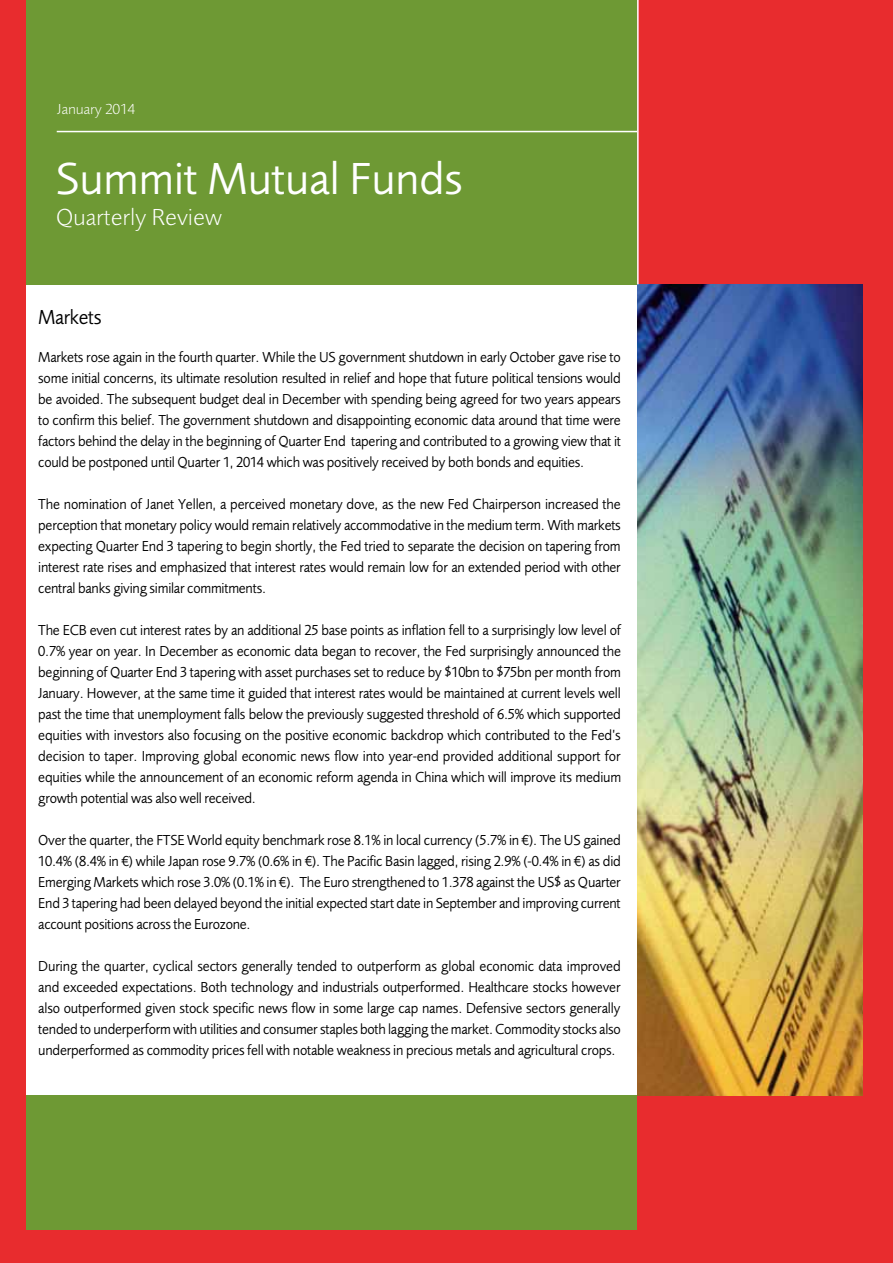
<style>
.page{position:relative;width:893px;height:1263px;background:#fff}
.page>*{position:absolute;margin:0;border:0;box-sizing:border-box;transform-origin:0 0}
.t1{font:46.5px "Foundry Sans";color:#fff}
.t2{font:300 24px "Foundry Sans";color:#fff}
.t3{font:21px "Foundry Sans";letter-spacing:-.015em;color:#000;scale:.95 1}
.t4{font:15px/21px "Foundry Sans";letter-spacing:-.015em;color:#000;text-align:justify;scale:.95 1}
.t5{font:300 15px "Foundry Sans";color:#fff}
</style>
<div class="page">
<div style="left:26px;top:0;width:612px;height:284px;background:#6e9934"></div>
<div style="left:26px;top:1095px;width:612px;height:136px;background:#6e9934"></div>
<hr style="left:57px;top:131px;width:581px;height:1px;background:#fff">
<div style="left:638px;top:0;width:255px;height:284px;background:#e82c2e"></div>
<div style="left:0;top:0;width:26px;height:1263px;background:#e82c2e"></div>
<div style="left:862px;top:239px;width:31px;height:913px;background:#e82c2e"></div>
<div style="left:638px;top:1095px;width:255px;height:164px;background:#e82c2e"></div>
<div style="left:9px;top:1231px;width:884px;height:32px;background:#e82c2e"></div>
<img style="left:638px;top:284px;width:224px;height:811px">
<hr style="left:637px;top:0;width:2px;height:284px;background:#fff">
<p class="t5" style="left:57px;top:101px;width:80px">January 2014</p>
<h1 class="t1" style="left:56px;top:153px;width:409px">Summit Mutual Funds</h1>
<h2 class="t2" style="left:56px;top:204px;width:167px">Quarterly Review</h2>
<h3 class="t3" style="left:38px;top:306px;width:68px">Markets</h3>
<p class="t4" style="left:38px;top:347px;width:615px">Markets rose again in the fourth quarter. While the US government shutdown in early October gave rise to some initial concerns, its ultimate resolution resulted in relief and hope that future political tensions would be avoided. The subsequent budget deal in December with spending being agreed for two years appears to confirm this belief. The government shutdown and disappointing economic data around that time were factors behind the delay in the beginning of Quarter End tapering and contributed to a growing view that it could be postponed until Quarter 1, 2014 which was positively received by both bonds and equities.</p>
<p class="t4" style="left:38px;top:494px;width:615px">The nomination of Janet Yellen, a perceived monetary dove, as the new Fed Chairperson increased the perception that monetary policy would remain relatively accommodative in the medium term. With markets expecting Quarter End 3 tapering to begin shortly, the Fed tried to separate the decision on tapering from interest rate rises and emphasized that interest rates would remain low for an extended period with other central banks giving similar commitments.</p>
<p class="t4" style="left:38px;top:620px;width:615px">The ECB even cut interest rates by an additional 25 base points as inflation fell to a surprisingly low level of 0.7% year on year. In December as economic data began to recover, the Fed surprisingly announced the beginning of Quarter End 3 tapering with asset purchases set to reduce by $10bn to $75bn per month from January. However, at the same time it guided that interest rates would be maintained at current levels well past the time that unemployment falls below the previously suggested threshold of 6.5% which supported equities with investors also focusing on the positive economic backdrop which contributed to the Fed’s decision to taper. Improving global economic news flow into year-end provided additional support for equities while the announcement of an economic reform agenda in China which will improve its medium growth potential was also well received.</p>
<p class="t4" style="left:38px;top:830px;width:615px">Over the quarter, the FTSE World equity benchmark rose 8.1% in local currency (5.7% in €). The US gained 10.4% (8.4% in €) while Japan rose 9.7% (0.6% in €). The Pacific Basin lagged, rising 2.9% (-0.4% in €) as did Emerging Markets which rose 3.0% (0.1% in €). The Euro strengthened to 1.378 against the US$ as Quarter End 3 tapering had been delayed beyond the initial expected start date in September and improving current account positions across the Eurozone.</p>
<p class="t4" style="left:38px;top:956px;width:615px">During the quarter, cyclical sectors generally tended to outperform as global economic data improved and exceeded expectations. Both technology and industrials outperformed. Healthcare stocks however also outperformed given stock specific news flow in some large cap names. Defensive sectors generally tended to underperform with utilities and consumer staples both lagging the market. Commodity stocks also underperformed as commodity prices fell with notable weakness in precious metals and agricultural crops.</p>
</div>
